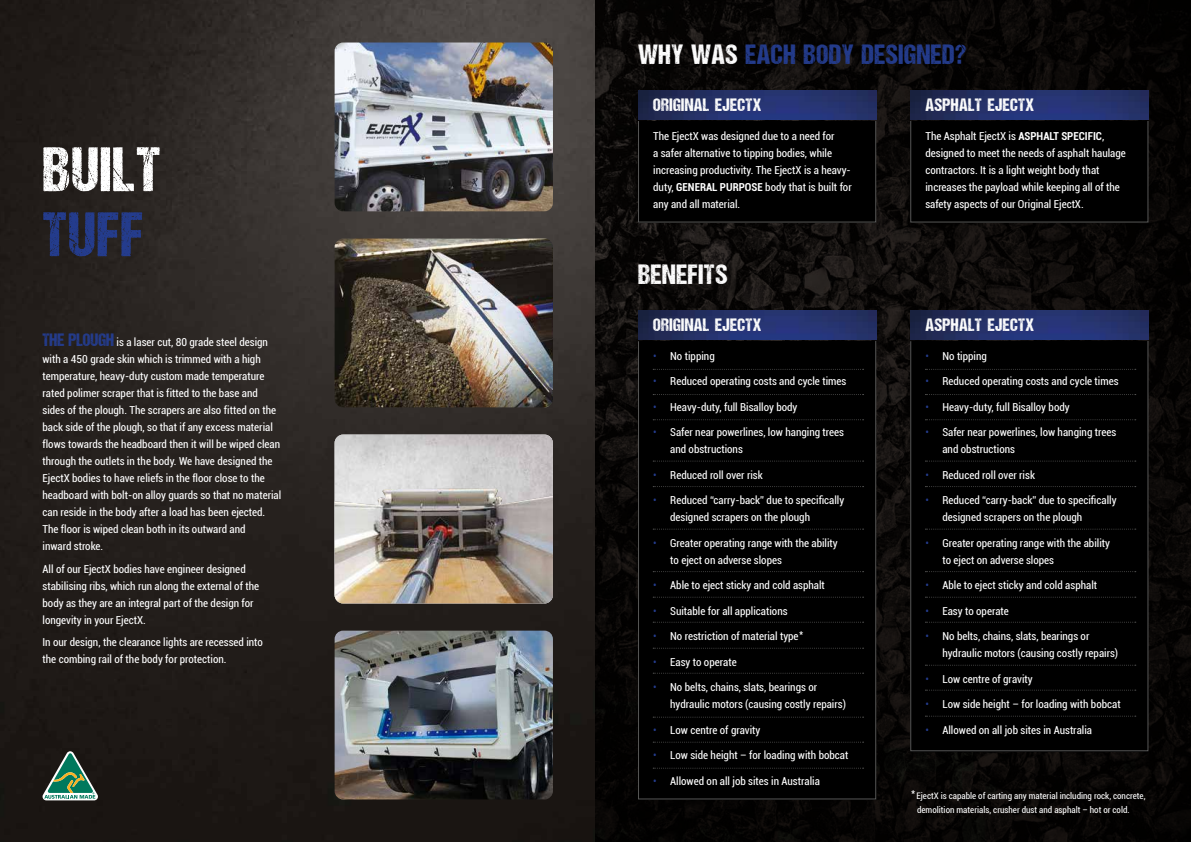
<style>
.page{position:relative;width:1191px;height:842px;background:#fff}
.page>*{position:absolute;margin:0;border:0;box-sizing:border-box;transform-origin:0 0}
.t1{font:63px "DCC Ash";letter-spacing:.02em;color:#fff}
.t2{font:63px "DCC Ash";color:#243c8d}
.t3{font:28px "DCC Ash";letter-spacing:.02em;color:#243c8d}
.t4{font:28px "DCC Ash";letter-spacing:.02em;color:#fff}
.t5{font:18px "DCC Ash";letter-spacing:.02em;color:#fff}
.t6{font:condensed 11px/17px "Roboto";color:#fff}
.t7{font:condensed 9px/14px "Roboto";color:#fff}
.s1{font-family:"DCC Ash";font-stretch:normal;font-size:18px;color:#243c8d}
.s2{color:#fff}
.s3{font-weight:700}
.s4{color:#243c8d}
</style>
<div class="page">
<img style="left:0;top:0;width:595px;height:842px">
<img style="left:595px;top:0;width:596px;height:842px">
<div style="left:638px;top:121px;width:238px;height:102px;background:#000"></div>
<div style="left:638px;top:341px;width:238px;height:458px;background:#000"></div>
<div style="left:910px;top:341px;width:238px;height:410px;background:#000"></div>
<div style="left:910px;top:121px;width:238px;height:102px;background:#000"></div>
<div style="left:638px;top:120px;width:238px;height:103px;border:1px solid #575756"></div>
<div style="left:638px;top:340px;width:238px;height:459px;border:1px solid #575756"></div>
<div style="left:910px;top:340px;width:238px;height:411px;border:1px solid #575756"></div>
<div style="left:910px;top:120px;width:238px;height:103px;border:1px solid #575756"></div>
<img style="left:334px;top:43px;width:219px;height:168px">
<img style="left:334px;top:631px;width:219px;height:168px">
<img style="left:334px;top:239px;width:219px;height:168px">
<img style="left:334px;top:435px;width:219px;height:53px">
<img style="left:334px;top:488px;width:219px;height:115px">
<img style="left:638px;top:91px;width:238px;height:28px">
<img style="left:638px;top:311px;width:238px;height:28px">
<img style="left:910px;top:91px;width:238px;height:28px">
<img style="left:910px;top:311px;width:238px;height:28px">
<svg style="left:653px;top:369px;width:210px;height:1px"></svg>
<svg style="left:925px;top:369px;width:210px;height:1px"></svg>
<svg style="left:653px;top:394px;width:210px;height:1px"></svg>
<svg style="left:925px;top:394px;width:210px;height:1px"></svg>
<svg style="left:653px;top:419px;width:210px;height:1px"></svg>
<svg style="left:925px;top:419px;width:210px;height:1px"></svg>
<svg style="left:653px;top:461px;width:210px;height:1px"></svg>
<svg style="left:925px;top:461px;width:210px;height:1px"></svg>
<svg style="left:653px;top:486px;width:210px;height:1px"></svg>
<svg style="left:925px;top:486px;width:210px;height:1px"></svg>
<svg style="left:653px;top:529px;width:210px;height:1px"></svg>
<svg style="left:925px;top:529px;width:210px;height:1px"></svg>
<svg style="left:653px;top:571px;width:210px;height:1px"></svg>
<svg style="left:925px;top:571px;width:210px;height:1px"></svg>
<svg style="left:653px;top:597px;width:210px;height:1px"></svg>
<svg style="left:925px;top:597px;width:210px;height:1px"></svg>
<svg style="left:653px;top:717px;width:210px;height:1px"></svg>
<svg style="left:925px;top:690px;width:210px;height:1px"></svg>
<svg style="left:653px;top:622px;width:210px;height:1px"></svg>
<svg style="left:925px;top:622px;width:210px;height:1px"></svg>
<svg style="left:653px;top:742px;width:210px;height:1px"></svg>
<svg style="left:925px;top:716px;width:210px;height:1px"></svg>
<svg style="left:653px;top:648px;width:210px;height:1px"></svg>
<svg style="left:653px;top:673px;width:210px;height:1px"></svg>
<svg style="left:925px;top:665px;width:210px;height:1px"></svg>
<svg style="left:653px;top:768px;width:210px;height:1px"></svg>
<svg style="left:43px;top:751px;width:55px;height:49px;background:#476b58"></svg>
<h1 class="t1" style="left:43px;top:135px;width:120px">BUILT</h1>
<h1 class="t2" style="left:43px;top:200px;width:102px">TUFF</h1>
<p class="t6" style="left:43px;top:333px;width:240px"><span class="s1">THE PLOUGH</span> is a laser cut, 80 grade steel design with a 450 grade skin which is trimmed with a high temperature, heavy-duty custom made temperature rated polimer scraper that is fitted to the base and sides of the plough. The scrapers are also fitted on the back side of the plough, so that if any excess material flows towards the headboard then it will be wiped clean through the outlets in the body. We have designed the EjectX bodies to have reliefs in the floor close to the headboard with bolt-on alloy guards so that no material can reside in the body after a load has been ejected.<br>The floor is wiped clean both in its outward and<br>inward stroke.</p>
<p class="t6" style="left:43px;top:560px;width:218px">All of our EjectX bodies have engineer designed stabilising ribs, which run along the external of the body as they are an integral part of the design for longevity in your EjectX.</p>
<p class="t6" style="left:43px;top:633px;width:222px">In our design, the clearance lights are recessed into the combing rail of the body for protection.</p>
<h2 class="t3" style="left:638px;top:39px;width:330px"><span class="s2">WHY WAS</span> EACH BODY DESIGNED?</h2>
<h3 class="t5" style="left:653px;top:95px;width:110px">ORIGINAL EJECTX</h3>
<h3 class="t5" style="left:925px;top:95px;width:110px">ASPHALT EJECTX</h3>
<p class="t6" style="left:653px;top:127px;width:200px">The EjectX was designed due to a need for<br>a safer alternative to tipping bodies, while increasing productivity. The EjectX is a heavy&shy;duty, <span class="s3">GENERAL PURPOSE</span> body that is built for any and all material.</p>
<p class="t6" style="left:925px;top:127px;width:202px">The Asphalt EjectX is <span class="s3">ASPHALT SPECIFIC</span>, designed to meet the needs of asphalt haulage contractors. It is a light weight body that increases the payload while keeping all of the safety aspects of our Original EjectX.</p>
<h2 class="t4" style="left:638px;top:259px;width:91px">BENEFITS</h2>
<h3 class="t5" style="left:653px;top:315px;width:110px">ORIGINAL EJECTX</h3>
<p class="t6" style="left:653px;top:347px;width:63px"><span class="s4">•</span> No tipping</p>
<p class="t6" style="left:653px;top:372px;width:195px"><span class="s4">•</span> Reduced operating costs and cycle times</p>
<p class="t6" style="left:653px;top:398px;width:146px"><span class="s4">•</span> Heavy-duty, full Bisalloy body</p>
<p class="t6" style="left:670px;top:423px;width:175px;text-indent:-17px"><span class="s4">•</span> Safer near powerlines, low hanging trees and obstructions</p>
<p class="t6" style="left:653px;top:466px;width:111px"><span class="s4">•</span> Reduced roll over risk</p>
<p class="t6" style="left:670px;top:491px;width:176px;text-indent:-17px"><span class="s4">•</span> Reduced “carry-back” due to specifically designed scrapers on the plough</p>
<p class="t6" style="left:670px;top:534px;width:169px;text-indent:-17px"><span class="s4">•</span> Greater operating range with the ability to eject on adverse slopes</p>
<p class="t6" style="left:653px;top:576px;width:173px"><span class="s4">•</span> Able to eject sticky and cold asphalt</p>
<p class="t6" style="left:653px;top:602px;width:136px"><span class="s4">•</span> Suitable for all applications</p>
<p class="t6" style="left:653px;top:627px;width:152px"><span class="s4">•</span> No restriction of material type*</p>
<p class="t6" style="left:653px;top:653px;width:85px"><span class="s4">•</span> Easy to operate</p>
<p class="t6" style="left:670px;top:678px;width:177px;text-indent:-17px"><span class="s4">•</span> No belts, chains, slats, bearings or hydraulic motors (causing costly repairs)</p>
<p class="t6" style="left:653px;top:721px;width:109px"><span class="s4">•</span> Low centre of gravity</p>
<p class="t6" style="left:653px;top:746px;width:197px"><span class="s4">•</span> Low side height – for loading with bobcat</p>
<p class="t6" style="left:653px;top:772px;width:168px"><span class="s4">•</span> Allowed on all job sites in Australia</p>
<h3 class="t5" style="left:925px;top:315px;width:110px">ASPHALT EJECTX</h3>
<p class="t6" style="left:925px;top:347px;width:63px"><span class="s4">•</span> No tipping</p>
<p class="t6" style="left:925px;top:372px;width:195px"><span class="s4">•</span> Reduced operating costs and cycle times</p>
<p class="t6" style="left:925px;top:398px;width:146px"><span class="s4">•</span> Heavy-duty, full Bisalloy body</p>
<p class="t6" style="left:942px;top:423px;width:175px;text-indent:-17px"><span class="s4">•</span> Safer near powerlines, low hanging trees and obstructions</p>
<p class="t6" style="left:925px;top:466px;width:111px"><span class="s4">•</span> Reduced roll over risk</p>
<p class="t6" style="left:942px;top:491px;width:176px;text-indent:-17px"><span class="s4">•</span> Reduced “carry-back” due to specifically designed scrapers on the plough</p>
<p class="t6" style="left:942px;top:534px;width:169px;text-indent:-17px"><span class="s4">•</span> Greater operating range with the ability to eject on adverse slopes</p>
<p class="t6" style="left:925px;top:576px;width:173px"><span class="s4">•</span> Able to eject sticky and cold asphalt</p>
<p class="t6" style="left:925px;top:602px;width:85px"><span class="s4">•</span> Easy to operate</p>
<p class="t6" style="left:942px;top:627px;width:177px;text-indent:-17px"><span class="s4">•</span> No belts, chains, slats, bearings or hydraulic motors (causing costly repairs)</p>
<p class="t6" style="left:925px;top:670px;width:109px"><span class="s4">•</span> Low centre of gravity</p>
<p class="t6" style="left:925px;top:695px;width:197px"><span class="s4">•</span> Low side height – for loading with bobcat</p>
<p class="t6" style="left:925px;top:721px;width:168px"><span class="s4">•</span> Allowed on all job sites in Australia</p>
<p class="t7" style="left:917px;top:788px;width:230px;text-indent:-6px"><sup>*</sup> EjectX is capable of carting any material including rock, concrete, demolition materials, crusher dust and asphalt – hot or cold.</p>
</div>
